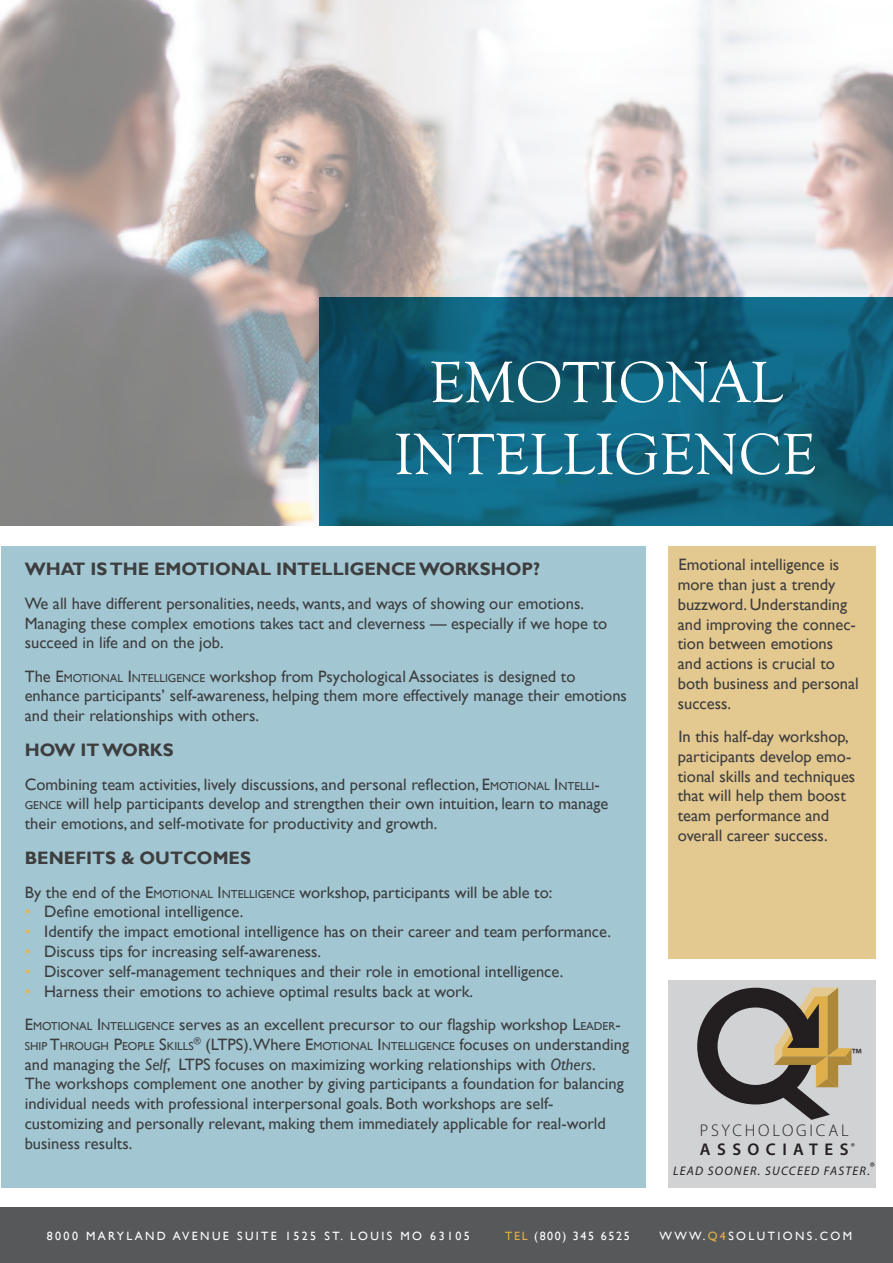
<style>
.page{position:relative;width:893px;height:1263px;background:#fff}
.page>*{position:absolute;margin:0;border:0;box-sizing:border-box;transform-origin:0 0}
.t1{font:60px/72px "Goudy Old Style T";color:#fff;text-align:center}
.t2{font:700 18px "Gill Sans";color:#3e3e3f}
.t3{font:300 16.95px "Myriad Pro";letter-spacing:.165em;color:#231f20}
.t4{font:600 16.95px "Myriad Pro";letter-spacing:.385em;color:#231f20}
.t5{font:16.5px/19.8px "Gill Sans";color:#3e3e3f}
.t6{font:16.5px "Myriad Pro";color:#231f20}
.t7{font:italic 12.45px "Myriad Pro";letter-spacing:.1em;color:#231f20}
.t8{font:12px "Gill Sans";letter-spacing:.2em;color:#fff}
.t9{font:12px "Gill Sans";letter-spacing:.135em;color:#fff}
.t10{font:11.55px "Gill Sans";color:#3e3e3f}
.t11{font:10.05px "Myriad Pro";color:#231f20}
.s1{font-style:inherit}
.s2{font-size:11.55px}
.s3{color:#e2b65c}
.s4{font-size:16.5px}
.s5{font-style:italic}
.s6{color:#dfaf4a}
</style>
<div class="page">
<img style="left:0;top:0;width:893px;height:525px">
<div style="left:2px;top:546px;width:644px;height:641px;background:#a2c7d3"></div>
<svg style="left:319px;top:297px;width:574px;height:228px;background:#0f5e78"></svg>
<div style="left:0;top:1207px;width:893px;height:56px;background:#57585a"></div>
<div style="left:668px;top:546px;width:207px;height:413px;background:#e3c88f"></div>
<div style="left:668px;top:980px;width:207px;height:207px;background:#d1d2d4"></div>
<svg style="left:697px;top:987px;width:154px;height:133px"></svg>
<h1 class="t1" style="left:394px;top:348px;width:424px">EMOTIONAL<br>INTELLIGENCE</h1>
<p class="t2" style="left:25px;top:558px;width:517px">WHAT IS THE EMOTIONAL INTELLIGENCE WORKSHOP?</p>
<p class="t5" style="left:25px;top:593px;width:584px">We all have different personalities, needs, wants, and ways of showing our emotions.<br>Managing these complex emotions takes tact and cleverness — especially if we hope to succeed in life and on the job.</p>
<p class="t5" style="left:25px;top:666px;width:604px">The <span class="s1">E</span><span class="s2">MOTIONAL</span> <span class="s1">I</span> <span class="s2">NTELLIGENCE</span> workshop from Psychological Associates is designed to enhance participants’ self-awareness, helping them more effectively manage their emotions and their relationships with others.</p>
<p class="t2" style="left:25px;top:739px;width:151px">HOW IT WORKS</p>
<p class="t5" style="left:25px;top:774px;width:585px">Combining team activities, lively discussions, and personal reflection, <span class="s1">E</span><span class="s2">MOTIONAL</span> <span class="s1">I</span> <span class="s2">NTELLI</span><span class="s1">-<br></span><span class="s2">GENCE</span> will help participants develop and strengthen their own intuition, learn to manage their emotions, and self-motivate for productivity and growth.</p>
<p class="t2" style="left:25px;top:847px;width:228px">BENEFITS &amp; OUTCOMES</p>
<p class="t5" style="left:25px;top:882px;width:529px">By the end of the <span class="s1">E</span><span class="s2">MOTIONAL</span> <span class="s1">I</span> <span class="s2">NTELLIGENCE</span> workshop, participants will be able to:</p>
<p class="t5" style="left:25px;top:902px;width:220px"><span class="s3">•</span> Define emotional intelligence.</p>
<p class="t5" style="left:25px;top:922px;width:588px"><span class="s3">•</span> Identify the impact emotional intelligence has on their career and team performance.</p>
<p class="t5" style="left:25px;top:942px;width:298px"><span class="s3">•</span> Discuss tips for increasing self-awareness.</p>
<p class="t5" style="left:25px;top:962px;width:540px"><span class="s3">•</span> Discover self-management techniques and their role in emotional intelligence.</p>
<p class="t5" style="left:25px;top:975px;width:597px;line-height:33.3px"><span class="s3">•</span> Harness their emotions to achieve optimal results back at work.<br><span class="s1">E</span><span class="s2">MOTIONAL</span> <span class="s1">I</span> <span class="s2">NTELLIGENCE</span> serves as an excellent precursor to our flagship workshop <span class="s1">L</span><span class="s2">EADER</span><span class="s1">-</span></p>
<p class="t10" style="left:25px;top:1039px;width:171px">SHIP <span class="s4">T</span>HROUGH <span class="s4">P</span>EOPLE <span class="s4">S</span>KILLS</p>
<p class="t5" style="left:25px;top:1034px;width:606px;text-indent:169px"><sup>®</sup> (LTPS).Where <span class="s1">E</span><span class="s2">MOTIONAL</span> <span class="s1">I</span> <span class="s2">NTELLIGENCE</span> focuses on understanding and managing the <span class="s5">Self</span>, LTPS focuses on maximizing working relationships with <span class="s5">Others</span>.<br>The workshops complement one another by giving participants a foundation for balancing individual needs with professional interpersonal goals. Both workshops are self&shy;customizing and personally relevant, making them immediately applicable for real-world business results.</p>
<p class="t5" style="left:678px;top:555px;width:182px">Emotional intelligence is more than just a trendy buzzword. Understanding and improving the connec&shy;tion between emotions and actions is crucial to both business and personal success.</p>
<p class="t5" style="left:678px;top:727px;width:179px">In this half-day workshop, participants develop emo&shy;tional skills and techniques that will help them boost team performance and overall career success.</p>
<p class="t6" style="left:852px;top:1044px;width:12px">™</p>
<p class="t3" style="left:700px;top:1121px;width:150px">PSYCHOLOGICAL</p>
<p class="t11" style="left:851px;top:1140px;width:6px">®</p>
<p class="t7" style="left:673px;top:1163px;width:203px">LEAD SOONER. SUCCEED FASTER.<sup>®</sup></p>
<p class="t4" style="left:700px;top:1139px;width:150px">ASSOCIATES</p>
<p class="t8" style="left:47px;top:1229px;width:425px">8000 MARYLAND AVENUE SUITE 1525 ST. LOUIS MO 63105</p>
<p class="t9" style="left:505px;top:1229px;width:126px"><span class="s6">TEL</span> (800) 345 6525</p>
<p class="t8" style="left:659px;top:1229px;width:194px">WWW.<span class="s6">Q4</span>SOLUTIONS.COM</p>
</div>
